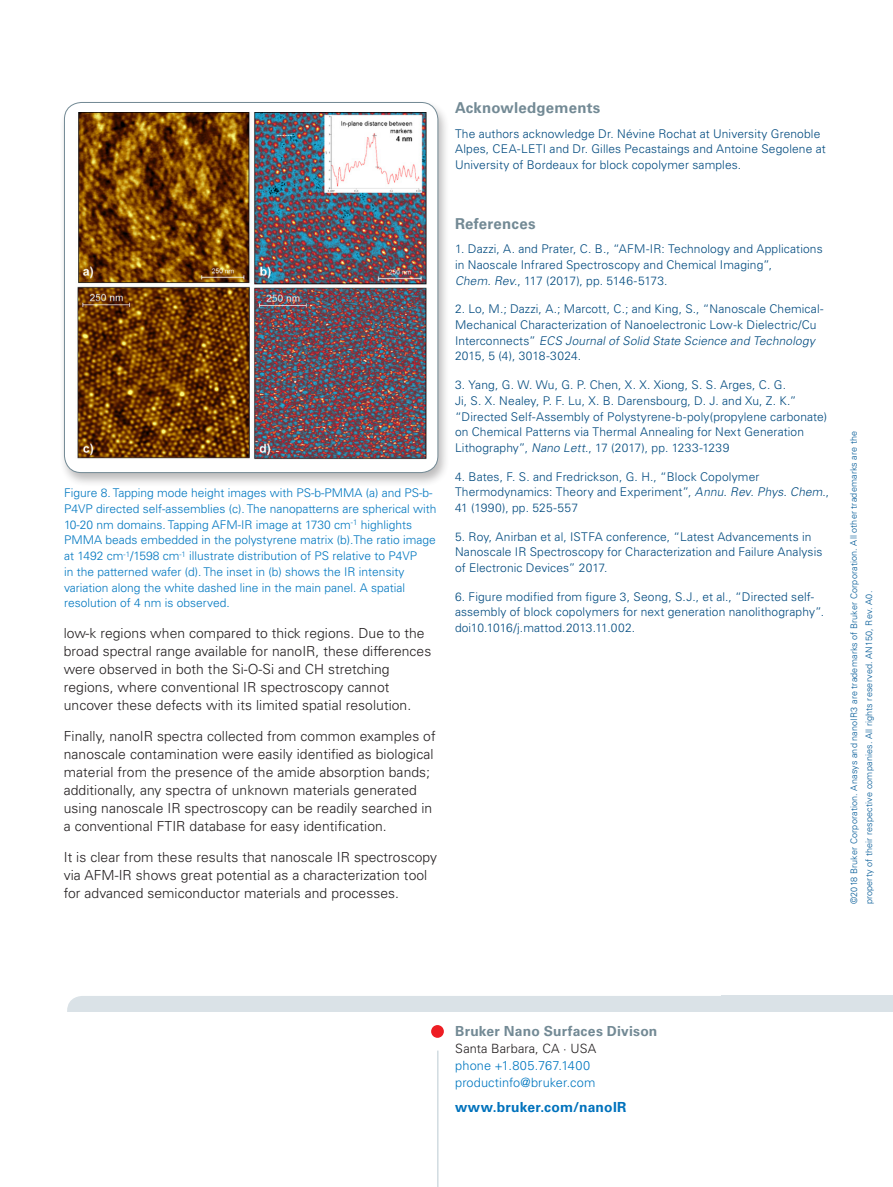
<style>
.page{position:relative;width:893px;height:1187px;background:#fff}
.page>*{position:absolute;margin:0;border:0;box-sizing:border-box;transform-origin:0 0}
.application_subhead{font:700 15px "Univers LT Std";letter-spacing:.015em;color:#738a95}
.Body_Copy{font:300 13.8px/18px "Univers LT Std";letter-spacing:.005em;color:#231f20}
.brochure_subheadline{font:700 13.8px "Univers LT Std";letter-spacing:.015em;color:#738a95}
.brochure_body{font:700 13.8px "Univers LT Std";letter-spacing:.015em;color:#0072bc}
.brochure_body-2{font:300 12.75px "Univers LT Std";letter-spacing:.01em;color:#0077c0}
.brochure_body-3{font:300 12.75px "Univers LT Std";letter-spacing:.015em;color:#231f20}
.application_refer_au{font:300 12px/15.8px "Univers LT Std";letter-spacing:.01em;color:#004a7f}
.captions{font:300 12px/15.8px "Univers LT Std";color:#0077c0}
.Rights_and_Copyright{font:300 9px/15px "Univers LT Std";letter-spacing:.02em;color:#005996}
.s1{font-style:italic}
</style>
<div class="page">
<div style="left:67px;top:995px;width:757px;height:34px;background:#dae2e7;border-radius:15px"></div>
<div style="left:721px;top:995px;width:172px;height:34px;background:#dae2e7"></div>
<div style="left:64px;top:1012px;width:829px;height:18px;background:#fff"></div>
<div style="left:431px;top:1024px;width:13px;height:13px;background:#ee1d23;border-radius:50%"></div>
<hr style="left:437px;top:1050px;width:1px;height:136px;background:#bacad2">
<div style="left:59px;top:100px;width:391px;height:387px;background:#231f20;opacity:.3"></div>
<div style="left:64px;top:102px;width:374px;height:370px;background:#fff;border-radius:17px"></div>
<img style="left:77px;top:112px;width:350px;height:348px">
<div style="left:64px;top:102px;width:374px;height:371px;border:1px solid #738a95;border-radius:17px"></div>
<p class="application_subhead" style="left:455px;top:99px;width:147px">Acknowledgements</p>
<p class="application_refer_au" style="left:455px;top:125px;width:372px">The authors acknowledge Dr. Névine Rochat at University Grenoble<br>Alpes, CEA-LETI and Dr. Gilles Pecastaings and Antoine Segolene at<br>University of Bordeaux for block copolymer samples.</p>
<p class="captions" style="left:64px;top:485px;width:374px">Figure 8. Tapping mode height images with PS-b-PMMA (a) and PS-b-P4VP directed self-assemblies (c). The nanopatterns are spherical with 10-20 nm domains. Tapping AFM-IR image at 1730 cm<sup>-1</sup> highlights PMMA beads embedded in the polystyrene matrix (b).The ratio image at 1492 cm<sup>-1</sup>/1598 cm<sup>-1</sup> illustrate distribution of PS relative to P4VP<br>in the patterned wafer (d). The inset in (b) shows the IR intensity variation along the white dashed line in the main panel. A spatial resolution of 4 nm is observed.</p>
<p class="Body_Copy" style="left:64px;top:624px;width:369px">low-k regions when compared to thick regions. Due to the broad spectral range available for nanoIR, these differences were observed in both the Si-O-Si and CH stretching regions, where conventional IR spectroscopy cannot uncover these defects with its limited spatial resolution.</p>
<p class="Body_Copy" style="left:64px;top:727px;width:373px">Finally, nanoIR spectra collected from common examples of nanoscale contamination were easily identified as biological material from the presence of the amide absorption bands; additionally, any spectra of unknown materials generated using nanoscale IR spectroscopy can be readily searched in a conventional FTIR database for easy identification.</p>
<p class="Body_Copy" style="left:64px;top:847px;width:375px">It is clear from these results that nanoscale IR spectroscopy via AFM-IR shows great potential as a characterization tool for advanced semiconductor materials and processes.</p>
<p class="application_subhead" style="left:455px;top:214px;width:82px">References</p>
<p class="application_refer_au" style="left:455px;top:241px;width:369px">1. Dazzi, A. and Prater, C. B., “AFM-IR: Technology and Applications in Naoscale Infrared Spectroscopy and Chemical Imaging”,<br><span class="s1">Chem. Rev</span>., 117 (2017), pp. 5146-5173.</p>
<p class="application_refer_au" style="left:455px;top:301px;width:370px">2. Lo, M.; Dazzi, A.; Marcott, C.; and King, S., “Nanoscale Chemical-Mechanical Characterization of Nanoelectronic Low-k Dielectric/Cu<br>I n t e rc o n n e c t s ” <span class="s1">ECS Journal of Solid State Science and Technology </span>2015, 5 (4), 3018-3024.</p>
<p class="application_refer_au" style="left:455px;top:377px;width:374px">3. Yang, G. W. Wu, G. P. Chen, X. X. Xiong, S. S. Arges, C. G.<br>Ji, S. X. Nealey, P. F. Lu, X. B. Darensbourg, D. J. and Xu, Z. K.” “Directed Self-Assembly of Polystyrene-b-poly(propylene carbonate) on Chemical Patterns via Thermal Annealing for Next Generation Lithography”, <span class="s1">Nano Lett</span>., 17 (2017), pp. 1233-1239</p>
<p class="application_refer_au" style="left:455px;top:468px;width:376px">4. Bates, F. S. and Fredrickson, G. H., “Block Copolymer<br>Thermodynamics: Theory and Experiment”, <span class="s1">Annu. Rev. Phys. Chem</span>.,<br>41 (1990), pp. 525-557</p>
<p class="application_refer_au" style="left:455px;top:528px;width:369px">5. Roy, Anirban et al, ISTFA conference, “Latest Advancements in<br>Nanoscale IR Spectroscopy for Characterization and Failure Analysis of Electronic Devices” 2017.</p>
<p class="application_refer_au" style="left:455px;top:588px;width:371px">6. Figure modified from figure 3, Seong, S.J., et al., “Directed self&shy;assembly of block copolymers for next generation nanolithography”. doi10.1016/j.mattod.2013.11.002.</p>
<p class="Rights_and_Copyright" style="left:846px;top:904px;width:475px;rotate:-90deg">©2018 Bruker Corporation. Anasys and nanoIR3 are trademarks of Bruker Corporation. All other trademarks are the property of their respective companies. All rights reserved. AN150, Rev. A0.</p>
<p class="brochure_subheadline" style="left:455px;top:1022px;width:204px">Bruker Nano Surfaces Divison</p>
<p class="brochure_body-3" style="left:455px;top:1040px;width:143px">Santa Barbara, CA · USA</p>
<p class="brochure_body-2" style="left:455px;top:1057px;width:137px">phone +1.805.767.1400</p>
<p class="brochure_body-2" style="left:455px;top:1074px;width:142px">productinfo@bruker.com</p>
<p class="brochure_body" style="left:455px;top:1098px;width:173px">www.bruker.com/nanoIR</p>
</div>
